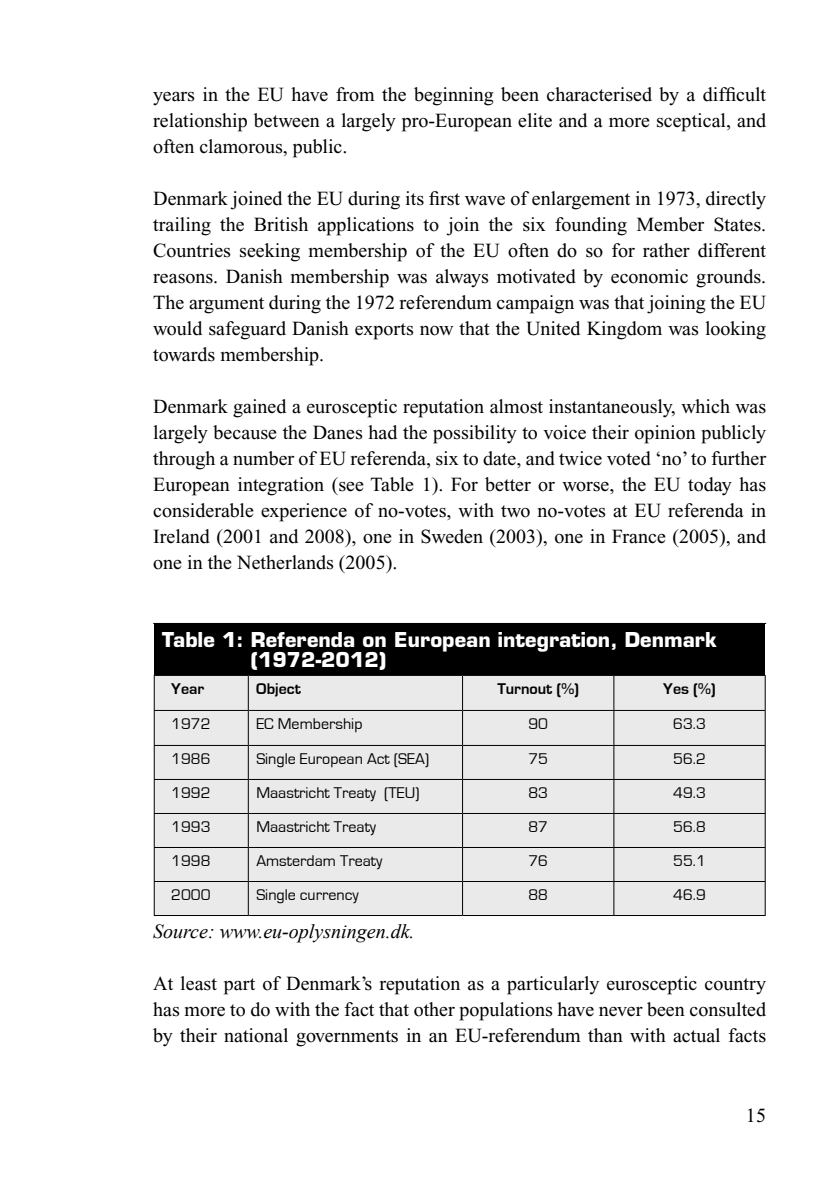
<style>
.page{position:relative;width:840px;height:1191px;background:#fff}
.page>*{position:absolute;margin:0;border:0;box-sizing:border-box;transform-origin:0 0}
.t1{font:20px/26px "Times New Roman";color:#000;text-align:justify}
.t2{font:700 20px/20px "Eurostile";color:#fff}
.t3{font:italic 20px "Times New Roman";color:#000}
.t4{font:16px "Eurostile";color:#000}
.t5{font:700 16px "Eurostile";color:#000}
</style>
<div class="page">
<div style="left:154px;top:623px;width:610px;height:52px;background:#000"></div>
<div style="left:155px;top:676px;width:609px;height:239px;background:#eaeaeb"></div>
<hr style="left:153px;top:623px;width:95px;height:1px;background:#000">
<hr style="left:613px;top:623px;width:152px;height:1px;background:#000">
<hr style="left:154px;top:675px;width:94px;height:1px;background:#000">
<hr style="left:154px;top:676px;width:1px;height:34px;background:#000">
<hr style="left:248px;top:675px;width:214px;height:1px;background:#000">
<hr style="left:248px;top:676px;width:1px;height:34px;background:#000">
<hr style="left:462px;top:675px;width:151px;height:1px;background:#000">
<hr style="left:462px;top:676px;width:1px;height:34px;background:#000">
<hr style="left:613px;top:675px;width:152px;height:1px;background:#000">
<hr style="left:613px;top:676px;width:1px;height:34px;background:#000">
<hr style="left:764px;top:676px;width:1px;height:34px;background:#000">
<hr style="left:154px;top:710px;width:94px;height:1px;background:#000">
<hr style="left:154px;top:711px;width:1px;height:34px;background:#000">
<hr style="left:248px;top:710px;width:214px;height:1px;background:#000">
<hr style="left:248px;top:711px;width:1px;height:34px;background:#000">
<hr style="left:462px;top:710px;width:151px;height:1px;background:#000">
<hr style="left:462px;top:711px;width:1px;height:34px;background:#000">
<hr style="left:613px;top:710px;width:152px;height:1px;background:#000">
<hr style="left:613px;top:711px;width:1px;height:34px;background:#000">
<hr style="left:764px;top:711px;width:1px;height:34px;background:#000">
<hr style="left:154px;top:745px;width:94px;height:1px;background:#000">
<hr style="left:154px;top:746px;width:1px;height:33px;background:#000">
<hr style="left:248px;top:745px;width:214px;height:1px;background:#000">
<hr style="left:248px;top:746px;width:1px;height:33px;background:#000">
<hr style="left:462px;top:745px;width:151px;height:1px;background:#000">
<hr style="left:462px;top:746px;width:1px;height:33px;background:#000">
<hr style="left:613px;top:745px;width:152px;height:1px;background:#000">
<hr style="left:613px;top:746px;width:1px;height:33px;background:#000">
<hr style="left:764px;top:746px;width:1px;height:33px;background:#000">
<hr style="left:154px;top:779px;width:94px;height:1px;background:#000">
<hr style="left:154px;top:780px;width:1px;height:33px;background:#000">
<hr style="left:248px;top:779px;width:214px;height:1px;background:#000">
<hr style="left:248px;top:780px;width:1px;height:33px;background:#000">
<hr style="left:462px;top:779px;width:151px;height:1px;background:#000">
<hr style="left:462px;top:780px;width:1px;height:33px;background:#000">
<hr style="left:613px;top:779px;width:152px;height:1px;background:#000">
<hr style="left:613px;top:780px;width:1px;height:33px;background:#000">
<hr style="left:764px;top:780px;width:1px;height:33px;background:#000">
<hr style="left:154px;top:813px;width:94px;height:1px;background:#000">
<hr style="left:154px;top:814px;width:1px;height:33px;background:#000">
<hr style="left:248px;top:813px;width:214px;height:1px;background:#000">
<hr style="left:248px;top:814px;width:1px;height:33px;background:#000">
<hr style="left:462px;top:813px;width:151px;height:1px;background:#000">
<hr style="left:462px;top:814px;width:1px;height:33px;background:#000">
<hr style="left:613px;top:813px;width:152px;height:1px;background:#000">
<hr style="left:613px;top:814px;width:1px;height:33px;background:#000">
<hr style="left:764px;top:814px;width:1px;height:33px;background:#000">
<hr style="left:154px;top:847px;width:94px;height:1px;background:#000">
<hr style="left:154px;top:848px;width:1px;height:33px;background:#000">
<hr style="left:248px;top:847px;width:214px;height:1px;background:#000">
<hr style="left:248px;top:848px;width:1px;height:33px;background:#000">
<hr style="left:462px;top:847px;width:151px;height:1px;background:#000">
<hr style="left:462px;top:848px;width:1px;height:33px;background:#000">
<hr style="left:613px;top:847px;width:152px;height:1px;background:#000">
<hr style="left:613px;top:848px;width:1px;height:33px;background:#000">
<hr style="left:764px;top:848px;width:1px;height:33px;background:#000">
<hr style="left:154px;top:881px;width:94px;height:1px;background:#000">
<hr style="left:154px;top:882px;width:1px;height:33px;background:#000">
<hr style="left:248px;top:881px;width:214px;height:1px;background:#000">
<hr style="left:248px;top:882px;width:1px;height:33px;background:#000">
<hr style="left:462px;top:881px;width:151px;height:1px;background:#000">
<hr style="left:462px;top:882px;width:1px;height:33px;background:#000">
<hr style="left:613px;top:881px;width:152px;height:1px;background:#000">
<hr style="left:613px;top:882px;width:1px;height:33px;background:#000">
<hr style="left:764px;top:882px;width:1px;height:33px;background:#000">
<hr style="left:154px;top:915px;width:94px;height:1px;background:#000">
<hr style="left:248px;top:915px;width:214px;height:1px;background:#000">
<hr style="left:462px;top:915px;width:151px;height:1px;background:#000">
<hr style="left:613px;top:915px;width:152px;height:1px;background:#000">
<p class="t1" style="left:153px;top:81px;width:614px">years in the EU have from the beginning been characterised by a difficult relationship between a largely pro-European elite and a more sceptical, and often clamorous, public.</p>
<p class="t1" style="left:153px;top:185px;width:614px">Denmark joined the EU during its first wave of enlargement in 1973, directly trailing the British applications to join the six founding Member States.<br>Countries seeking membership of the EU often do so for rather different reasons. Danish membership was always motivated by economic grounds.<br>The argument during the 1972 referendum campaign was that joining the EU would safeguard Danish exports now that the United Kingdom was looking towards membership.</p>
<p class="t1" style="left:153px;top:393px;width:614px">Denmark gained a eurosceptic reputation almost instantaneously, which was largely because the Danes had the possibility to voice their opinion publicly through a number of EU referenda, six to date, and twice voted ‘no’ to further European integration (see Table 1). For better or worse, the EU today has considerable experience of no-votes, with two no-votes at EU referenda in Ireland (2001 and 2008), one in Sweden (2003), one in France (2005), and one in the Netherlands (2005).</p>
<p class="t2" style="left:250px;top:630px;width:467px;text-indent:-88px">Table 1: Referenda on European integration, Denmark (1972-2012)</p>
<p class="t5" style="left:171px;top:680px;width:34px">Year</p>
<p class="t5" style="left:256px;top:680px;width:46px">Object</p>
<p class="t5" style="left:497px;top:680px;width:83px">Turnout (%)</p>
<p class="t5" style="left:663px;top:680px;width:54px">Yes (%)</p>
<p class="t4" style="left:171px;top:715px;width:41px">1972</p>
<p class="t4" style="left:256px;top:715px;width:108px">EC Membership</p>
<p class="t4" style="left:528px;top:715px;width:21px">90</p>
<p class="t4" style="left:673px;top:715px;width:34px">63.3</p>
<p class="t4" style="left:171px;top:750px;width:41px">1986</p>
<p class="t4" style="left:256px;top:750px;width:174px">Single European Act (SEA)</p>
<p class="t4" style="left:528px;top:750px;width:21px">75</p>
<p class="t4" style="left:673px;top:750px;width:34px">56.2</p>
<p class="t4" style="left:171px;top:784px;width:41px">1992</p>
<p class="t4" style="left:256px;top:784px;width:165px">Maastricht Treaty (TEU)</p>
<p class="t4" style="left:528px;top:784px;width:21px">83</p>
<p class="t4" style="left:673px;top:784px;width:34px">49.3</p>
<p class="t4" style="left:171px;top:818px;width:41px">1993</p>
<p class="t4" style="left:256px;top:818px;width:121px">Maastricht Treaty</p>
<p class="t4" style="left:528px;top:818px;width:21px">87</p>
<p class="t4" style="left:673px;top:818px;width:34px">56.8</p>
<p class="t4" style="left:171px;top:852px;width:41px">1998</p>
<p class="t4" style="left:256px;top:852px;width:127px">Amsterdam Treaty</p>
<p class="t4" style="left:528px;top:852px;width:21px">76</p>
<p class="t4" style="left:673px;top:852px;width:34px">55.1</p>
<p class="t4" style="left:171px;top:886px;width:41px">2000</p>
<p class="t4" style="left:256px;top:886px;width:104px">Single currency</p>
<p class="t4" style="left:528px;top:886px;width:21px">88</p>
<p class="t4" style="left:673px;top:886px;width:34px">46.9</p>
<p class="t3" style="left:153px;top:917px;width:263px">Source: www.eu-oplysningen.dk.</p>
<p class="t1" style="left:153px;top:970px;width:614px">At least part of Denmark’s reputation as a particularly eurosceptic country has more to do with the fact that other populations have never been consulted by their national governments in an EU-referendum than with actual facts</p>
<p class="t1" style="left:745px;top:1102px;width:22px">15</p>
</div>
